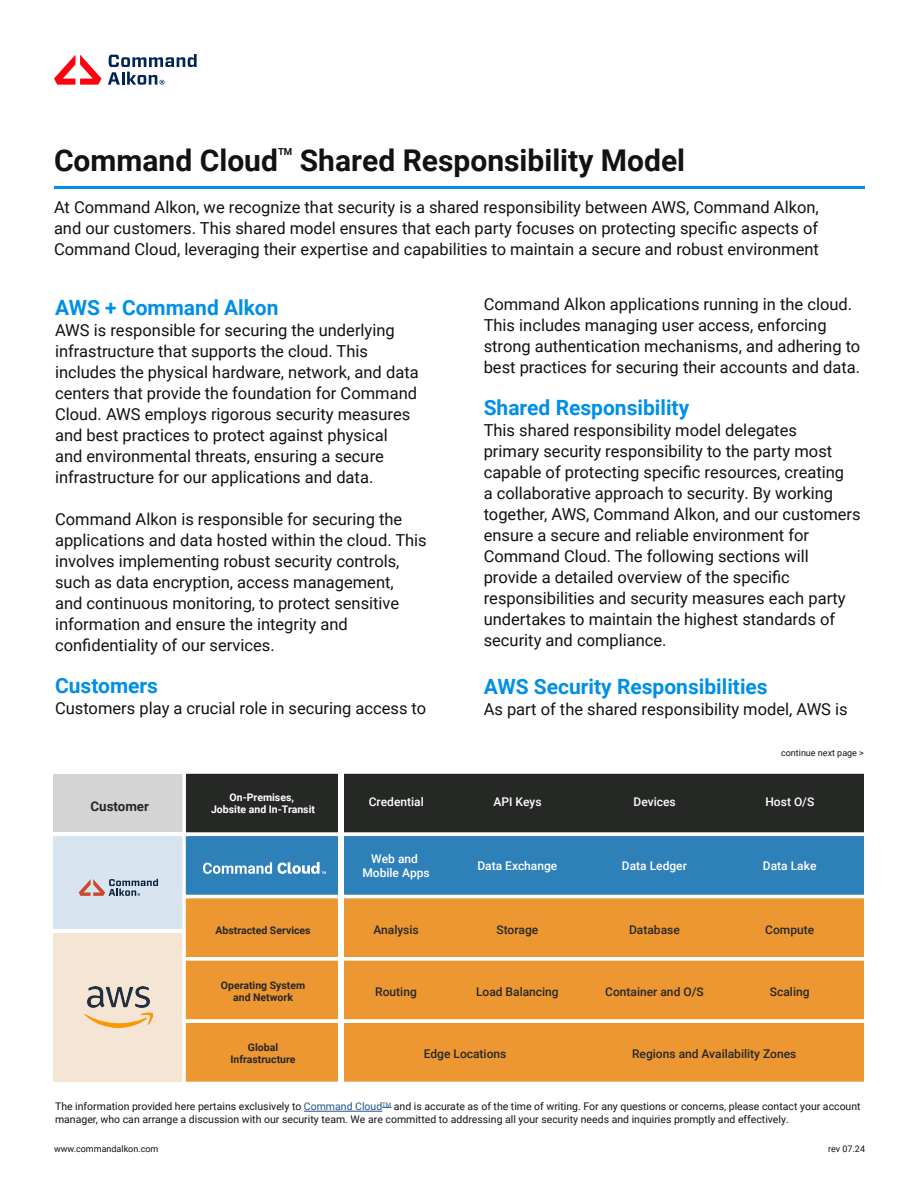
<style>
.page{position:relative;width:918px;height:1188px;background:#fff}
.page>*{position:absolute;margin:0;border:0;box-sizing:border-box;transform-origin:0 0}
.t1{font:700 30px "Roboto";color:#121212}
.t2{font:700 21px "Roboto";color:#008fe7}
.t3{font:16.5px/21px "Roboto";color:#121212}
.t4{font:700 13.35px "Roboto";color:#262826}
.t5{font:500 12px "Roboto";color:#262826}
.t6{font:500 12px/14.4px "Roboto";color:#fff;text-align:center}
.t7{font:10.5px/12.6px "Roboto";color:#121212}
.t8{font:700 10.5px/12.6px "Roboto";color:#262826;text-align:center}
.t9{font:700 10.5px/12.6px "Roboto";color:#fff;text-align:center}
.t10{font:700 9.6px "Roboto";color:#121212}
.t11{font:9px "Roboto";color:#121212}
.s1{color:#1f548a}
</style>
<div class="page">
<hr style="left:304px;top:1111px;width:78px;height:1px;background:#1f548a">
<hr style="left:54px;top:186px;width:811px;height:2px;background:#008fe7">
<svg style="left:54px;top:55px;width:48px;height:30px"></svg>
<svg style="left:108px;top:54px;width:89px;height:31px"></svg>
<div style="left:54px;top:836px;width:134px;height:93px;background:#d8e5f0"></div>
<div style="left:54px;top:933px;width:134px;height:148px;background:#f4e5d5"></div>
<div style="left:54px;top:774px;width:134px;height:58px;background:#d4d4d4"></div>
<div style="left:183px;top:773px;width:681px;height:60px;background:#262826"></div>
<div style="left:182px;top:836px;width:682px;height:59px;background:#2e81b8"></div>
<svg style="left:182px;top:895px;width:682px;height:62px;background:#ed9d3d"></svg>
<svg style="left:182px;top:957px;width:682px;height:63px;background:#ed9e40"></svg>
<svg style="left:182px;top:1020px;width:682px;height:62px;background:#ed9d3d"></svg>
<div style="left:338px;top:759px;width:6px;height:324px;background:#fff"></div>
<svg style="left:79px;top:879px;width:79px;height:17px"></svg>
<img style="left:85px;top:987px;width:67px;height:40px">
<svg style="left:203px;top:862px;width:123px;height:12px"></svg>
<h1 class="t1" style="left:54px;top:139px;width:225px">Command Cloud</h1>
<p class="t10" style="left:278px;top:144px;width:16px">TM</p>
<h1 class="t1" style="left:300px;top:139px;width:387px">Shared Responsibility Model</h1>
<p class="t3" style="left:54px;top:196px;width:766px;text-align:justify">At Command Alkon, we recognize that security is a shared responsibility between AWS, Command Alkon, and our customers. This shared model ensures that each party focuses on protecting specific aspects of Command Cloud, leveraging their expertise and capabilities to maintain a secure and robust environment</p>
<p class="t2" style="left:55px;top:292px;width:225px">AWS + Command Alkon</p>
<p class="t3" style="left:55px;top:319px;width:365px">AWS is responsible for securing the underlying infrastructure that supports the cloud. This includes the physical hardware, network, and data centers that provide the foundation for Command Cloud. AWS employs rigorous security measures and best practices to protect against physical and environmental threats, ensuring a secure infrastructure for our applications and data.</p>
<p class="t3" style="left:55px;top:508px;width:373px">Command Alkon is responsible for securing the applications and data hosted within the cloud. This involves implementing robust security controls, such as data encryption, access management,<br>and continuous monitoring, to protect sensitive information and ensure the integrity and confidentiality of our services.</p>
<p class="t2" style="left:55px;top:670px;width:104px">Customers</p>
<p class="t3" style="left:55px;top:697px;width:373px">Customers play a crucial role in securing access to</p>
<p class="t3" style="left:484px;top:293px;width:378px">Command Alkon applications running in the cloud.<br>This includes managing user access, enforcing strong authentication mechanisms, and adhering to best practices for securing their accounts and data.</p>
<p class="t2" style="left:484px;top:393px;width:207px">Shared Responsibility</p>
<p class="t3" style="left:484px;top:419px;width:379px">This shared responsibility model delegates<br>primary security responsibility to the party most capable of protecting specific resources, creating<br>a collaborative approach to security. By working together, AWS, Command Alkon, and our customers ensure a secure and reliable environment for Command Cloud. The following sections will provide a detailed overview of the specific responsibilities and security measures each party undertakes to maintain the highest standards of security and compliance.</p>
<p class="t2" style="left:484px;top:672px;width:286px">AWS Security Responsibilities</p>
<p class="t3" style="left:484px;top:698px;width:366px">As part of the shared responsibility model, AWS is</p>
<p class="t11" style="left:781px;top:746px;width:84px">continue next page &gt;</p>
<p class="t4" style="left:90px;top:797px;width:60px">Customer</p>
<p class="t9" style="left:211px;top:790px;width:105px">On-Premises,<br>Jobsite and In-Transit</p>
<p class="t6" style="left:369px;top:794px;width:57px">Credential</p>
<p class="t6" style="left:494px;top:794px;width:50px">API Keys</p>
<p class="t6" style="left:634px;top:794px;width:44px">Devices</p>
<p class="t6" style="left:765px;top:794px;width:50px">Host O/S</p>
<p class="t6" style="left:362px;top:851px;width:69px">Web and<br>Mobile Apps</p>
<p class="t6" style="left:477px;top:859px;width:81px">Data Exchange</p>
<p class="t6" style="left:622px;top:859px;width:67px">Data Ledger</p>
<p class="t6" style="left:763px;top:859px;width:55px">Data Lake</p>
<p class="t8" style="left:215px;top:924px;width:97px">Abstracted Services</p>
<p class="t5" style="left:373px;top:921px;width:47px">Analysis</p>
<p class="t5" style="left:497px;top:921px;width:43px">Storage</p>
<p class="t5" style="left:629px;top:921px;width:52px">Database</p>
<p class="t5" style="left:765px;top:921px;width:51px">Compute</p>
<p class="t8" style="left:221px;top:978px;width:86px">Operating System and Network</p>
<p class="t5" style="left:375px;top:983px;width:43px">Routing</p>
<p class="t5" style="left:476px;top:983px;width:84px">Load Balancing</p>
<p class="t5" style="left:605px;top:983px;width:100px">Container and O/S</p>
<p class="t5" style="left:770px;top:983px;width:41px">Scaling</p>
<p class="t8" style="left:231px;top:1040px;width:67px">Global<br>Infrastructure</p>
<p class="t5" style="left:424px;top:1045px;width:84px">Edge Locations</p>
<p class="t5" style="left:632px;top:1045px;width:166px">Regions and Availability Zones</p>
<p class="t7" style="left:55px;top:1100px;width:807px">The information provided here pertains exclusively to <span class="s1">Command Cloud</span><sup>TM</sup> and is accurate as of the time of writing. For any questions or concerns, please contact your account manager, who can arrange a discussion with our security team. We are committed to addressing all your security needs and inquiries promptly and effectively.</p>
<p class="t11" style="left:54px;top:1143px;width:106px">www.commandalkon.com</p>
<p class="t11" style="left:828px;top:1143px;width:38px">rev 07.24</p>
</div>
